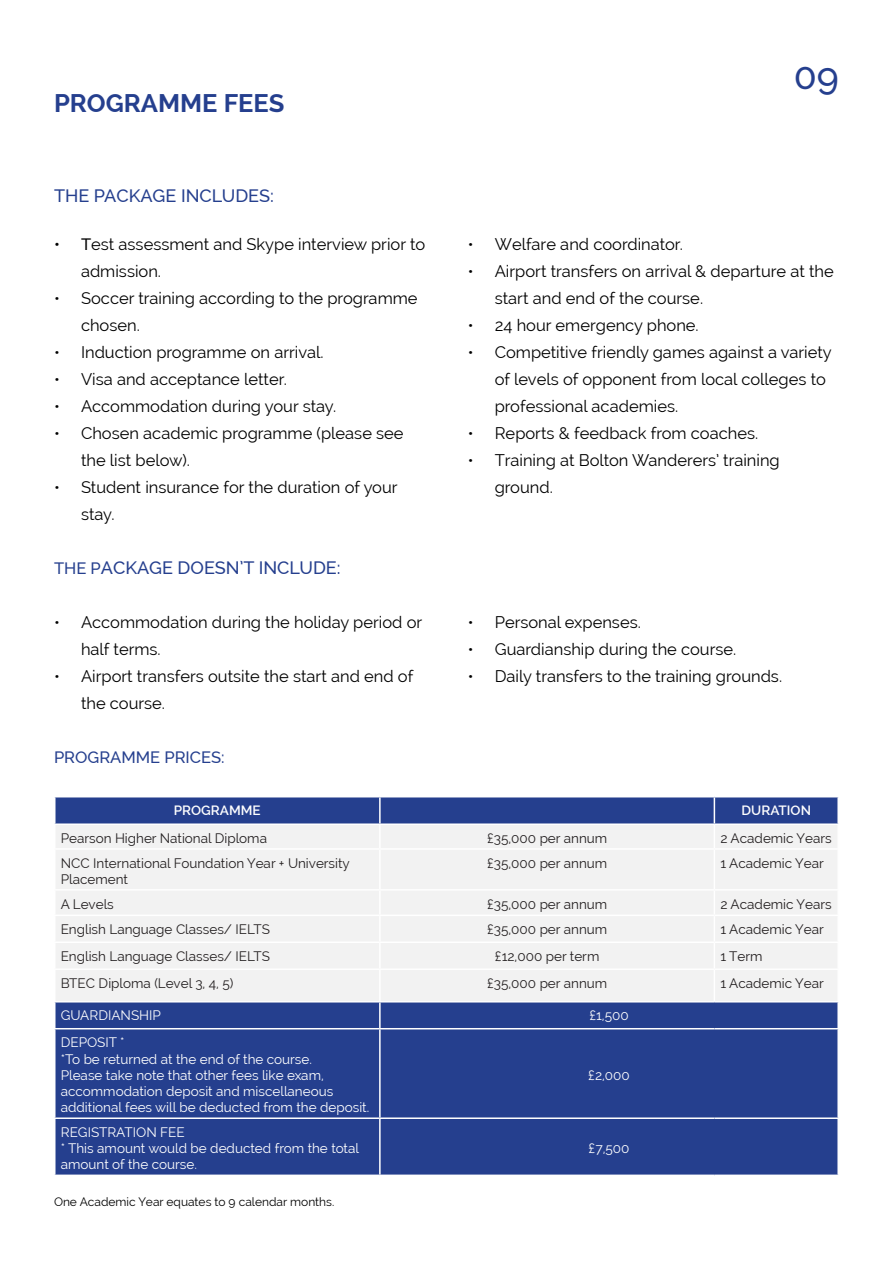
<style>
.page{position:relative;width:893px;height:1263px;background:#fff}
.page>*{position:absolute;margin:0;border:0;box-sizing:border-box;transform-origin:0 0}
.t1{font:500 37.5px "Raleway";color:#253f8e}
.t2{font:700 25.5px "Raleway";color:#253f8e}
.t3{font:500 18px "Raleway";color:#253f8e}
.t4{font:16.5px/27px "Raleway";color:#000}
.t5{font:500 16.5px "Raleway";color:#253f8e}
.t6{font:13.5px/16.2px "Raleway";color:#231f20}
.t7{font:13.5px/16.2px "Raleway";color:#fff}
.t8{font:600 13.5px "Raleway";color:#fff}
.t9{font:12px "Raleway";color:#000}
.s1{font-weight:500}
.s2{font-size:16.5px}
</style>
<div class="page">
<div style="left:56px;top:797px;width:781px;height:377px;background:#253f8e"></div>
<div style="left:56px;top:825px;width:781px;height:176px;background:#f2f2f2"></div>
<svg style="left:714px;top:797px;width:1px;height:51px"></svg>
<hr style="left:714px;top:850px;width:1px;height:39px;background:#fff">
<svg style="left:714px;top:890px;width:1px;height:78px"></svg>
<hr style="left:714px;top:970px;width:1px;height:31px;background:#fff">
<hr style="left:379px;top:797px;width:2px;height:26px;background:#fff">
<hr style="left:54px;top:823px;width:326px;height:2px;background:#fff">
<hr style="left:380px;top:823px;width:334px;height:2px;background:#fff">
<hr style="left:379px;top:825px;width:2px;height:23px;background:#fff">
<hr style="left:714px;top:823px;width:125px;height:2px;background:#fff">
<hr style="left:54px;top:848px;width:326px;height:2px;background:#fff">
<hr style="left:380px;top:848px;width:334px;height:2px;background:#fff">
<hr style="left:379px;top:850px;width:2px;height:39px;background:#fff">
<hr style="left:714px;top:848px;width:125px;height:2px;background:#fff">
<hr style="left:54px;top:889px;width:326px;height:1px;background:#fff">
<hr style="left:380px;top:889px;width:334px;height:1px;background:#fff">
<hr style="left:379px;top:890px;width:2px;height:24px;background:#fff">
<hr style="left:714px;top:889px;width:125px;height:1px;background:#fff">
<hr style="left:54px;top:914px;width:326px;height:2px;background:#fff">
<hr style="left:380px;top:914px;width:334px;height:2px;background:#fff">
<hr style="left:379px;top:916px;width:2px;height:25px;background:#fff">
<hr style="left:714px;top:914px;width:125px;height:2px;background:#fff">
<hr style="left:54px;top:941px;width:326px;height:2px;background:#fff">
<hr style="left:380px;top:941px;width:334px;height:2px;background:#fff">
<hr style="left:379px;top:943px;width:2px;height:25px;background:#fff">
<hr style="left:714px;top:941px;width:125px;height:2px;background:#fff">
<hr style="left:54px;top:968px;width:326px;height:2px;background:#fff">
<hr style="left:380px;top:968px;width:334px;height:2px;background:#fff">
<hr style="left:379px;top:970px;width:2px;height:31px;background:#fff">
<hr style="left:714px;top:968px;width:125px;height:2px;background:#fff">
<hr style="left:54px;top:1001px;width:326px;height:1px;background:#fff">
<hr style="left:380px;top:1001px;width:334px;height:1px;background:#fff">
<hr style="left:379px;top:1002px;width:2px;height:26px;background:#fff">
<hr style="left:714px;top:1001px;width:125px;height:1px;background:#fff">
<hr style="left:54px;top:1028px;width:326px;height:1px;background:#fff">
<hr style="left:380px;top:1028px;width:334px;height:1px;background:#fff">
<hr style="left:379px;top:1029px;width:2px;height:88px;background:#fff">
<hr style="left:714px;top:1028px;width:125px;height:1px;background:#fff">
<hr style="left:54px;top:1117px;width:326px;height:2px;background:#fff">
<hr style="left:380px;top:1117px;width:334px;height:2px;background:#fff">
<hr style="left:379px;top:1119px;width:2px;height:55px;background:#fff">
<hr style="left:714px;top:1117px;width:125px;height:2px;background:#fff">
<h2 class="t2" style="left:54px;top:89px;width:232px">PROGRAMME FEES</h2>
<p class="t3" style="left:54px;top:185px;width:221px">THE PACKAGE INCLUDES:</p>
<p class="t4" style="left:81px;top:231px;width:346px;text-indent:-27px"><span class="s1">• T</span>est assessment and Skype interview prior to admission.</p>
<p class="t4" style="left:81px;top:285px;width:338px;text-indent:-27px">• Soccer training according to the programme chosen.</p>
<p class="t4" style="left:54px;top:339px;width:271px">• Induction programme on arrival.</p>
<p class="t4" style="left:54px;top:366px;width:234px">• Visa and acceptance letter.</p>
<p class="t4" style="left:54px;top:393px;width:284px">• Accommodation during your stay.</p>
<p class="t4" style="left:81px;top:420px;width:324px;text-indent:-27px">• Chosen academic programme (please see the list below).</p>
<p class="t4" style="left:81px;top:474px;width:318px;text-indent:-27px">• Student insurance for the duration of your stay.</p>
<p class="t3" style="left:54px;top:557px;width:288px"><span class="s2">THE P</span>ACKAGE DOESN’T INCLUDE:</p>
<p class="t4" style="left:81px;top:609px;width:343px;text-indent:-27px">• Accommodation during the holiday period or half terms.</p>
<p class="t4" style="left:81px;top:663px;width:334px;text-indent:-27px">• Airport transfers outsite the start and end of the course.</p>
<p class="t5" style="left:54px;top:748px;width:172px">PROGRAMME PRICES:</p>
<h1 class="t1" style="left:794px;top:54px;width:47px">09</h1>
<p class="t4" style="left:468px;top:231px;width:217px">• Welfare and coordinator.</p>
<p class="t4" style="left:495px;top:258px;width:341px;text-indent:-27px">• Airport transfers on arrival &amp; departure at the start and end of the course.</p>
<p class="t4" style="left:468px;top:312px;width:232px">• 24 hour emergency phone.</p>
<p class="t4" style="left:495px;top:339px;width:339px;text-indent:-27px">• Competitive friendly games against a variety of levels of opponent from local colleges to professional academies.</p>
<p class="t4" style="left:468px;top:420px;width:292px">• Reports &amp; feedback from coaches.</p>
<p class="t4" style="left:495px;top:447px;width:286px;text-indent:-27px">• Training at Bolton Wanderers’ training ground.</p>
<p class="t4" style="left:468px;top:609px;width:175px">• Personal expenses.</p>
<p class="t4" style="left:468px;top:636px;width:270px">• Guardianship during the course.</p>
<p class="t4" style="left:468px;top:663px;width:316px">• Daily transfers to the training grounds.</p>
<p class="t8" style="left:174px;top:803px;width:88px">PROGRAMME</p>
<p class="t8" style="left:742px;top:803px;width:71px">DURATION</p>
<p class="t6" style="left:61px;top:830px;width:208px">Pearson Higher National Diploma</p>
<p class="t6" style="left:487px;top:830px;width:122px">£35,000 per annum</p>
<p class="t6" style="left:720px;top:830px;width:113px">2 Academic Years</p>
<p class="t6" style="left:61px;top:855px;width:291px">NCC International Foundation Year + University<br>Placement</p>
<p class="t6" style="left:487px;top:855px;width:122px">£35,000 per annum</p>
<p class="t6" style="left:720px;top:855px;width:105px">1 Academic Year</p>
<p class="t6" style="left:61px;top:896px;width:55px">A Levels</p>
<p class="t6" style="left:487px;top:896px;width:122px">£35,000 per annum</p>
<p class="t6" style="left:720px;top:896px;width:113px">2 Academic Years</p>
<p class="t6" style="left:61px;top:921px;width:211px">English Language Classes/ IELTS</p>
<p class="t6" style="left:487px;top:921px;width:122px">£35,000 per annum</p>
<p class="t6" style="left:720px;top:921px;width:105px">1 Academic Year</p>
<p class="t6" style="left:61px;top:948px;width:211px">English Language Classes/ IELTS</p>
<p class="t6" style="left:495px;top:948px;width:106px">£12,000 per term</p>
<p class="t6" style="left:720px;top:948px;width:44px">1 Term</p>
<p class="t6" style="left:61px;top:975px;width:174px">BTEC Diploma (Level 3, 4, 5)</p>
<p class="t6" style="left:487px;top:975px;width:122px">£35,000 per annum</p>
<p class="t6" style="left:720px;top:975px;width:105px">1 Academic Year</p>
<p class="t7" style="left:61px;top:1007px;width:102px">GUARDIANSHIP</p>
<p class="t7" style="left:589px;top:1007px;width:41px">£1,500</p>
<p class="t7" style="left:61px;top:1034px;width:310px">DEPOSIT *<br>*To be returned at the end of the course.<br>Please take note that other fees like exam, accommodation deposit and miscellaneous additional fees will be deducted from the deposit.</p>
<p class="t7" style="left:588px;top:1067px;width:43px">£2,000</p>
<p class="t7" style="left:61px;top:1124px;width:300px">REGISTRATION FEE<br>* This amount would be deducted from the total amount of the course.</p>
<p class="t9" style="left:54px;top:1195px;width:282px">One Academic Year equates to 9 calendar months.</p>
<p class="t7" style="left:588px;top:1140px;width:43px">£7,500</p>
</div>
